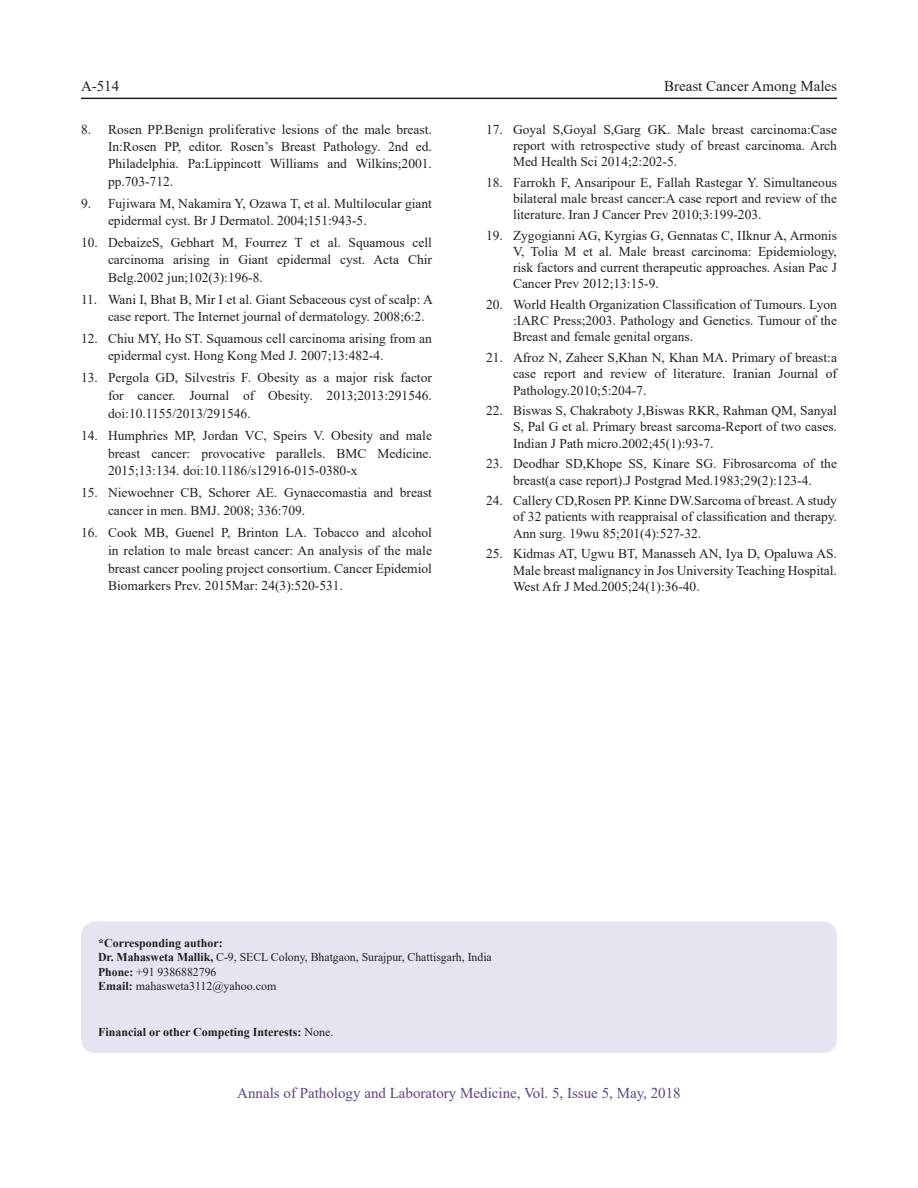
<style>
.page{position:relative;width:918px;height:1188px;background:#fff}
.page>*{position:absolute;margin:0;border:0;box-sizing:border-box;transform-origin:0 0}
.t1{font:15px "Times New Roman";color:#5d4481}
.t2{font:15px "Times New Roman";color:#231f20}
.Ref_Text_without_No{font:13.5px/16.2px "Times New Roman";color:#231f20;text-align:justify}
.Fotnote{font:12px/14.4px "Times New Roman";color:#231f20}
.Fotnote-2{font:700 12px "Times New Roman";color:#231f20}
.s1{font-weight:700}
.s2{font-weight:400}
</style>
<div class="page">
<hr style="left:81px;top:98px;width:756px;height:1px;background:#231f20">
<div style="left:82px;top:922px;width:754px;height:130px;background:#e7e3f1;border-radius:14px"></div>
<div style="left:81px;top:922px;width:756px;height:131px;border:2px solid #e7e3f1;border-radius:14px"></div>
<p class="t2" style="left:81px;top:76px;width:40px">A-514</p>
<p class="t2" style="left:664px;top:76px;width:174px">Breast Cancer Among Males</p>
<p class="Ref_Text_without_No" style="left:108px;top:120px;width:326px;line-height:17.4px;text-indent:-27px">8. Rosen PP.Benign proliferative lesions of the male breast.<br>In:Rosen PP, editor. Rosen’s Breast Pathology. 2nd ed.<br>Philadelphia. Pa:Lippincott Williams and Wilkins;2001. pp.703-712.</p>
<p class="Ref_Text_without_No" style="left:108px;top:194px;width:326px;line-height:17.4px;text-indent:-27px">9. Fujiwara M, Nakamira Y, Ozawa T, et al. Multilocular giant epidermal cyst. Br J Dermatol. 2004;151:943-5.</p>
<p class="Ref_Text_without_No" style="left:108px;top:233px;width:326px;line-height:17.4px;text-indent:-27px">10. DebaizeS, Gebhart M, Fourrez T et al. Squamous cell carcinoma arising in Giant epidermal cyst. Acta Chir Belg.2002 jun;102(3):196-8.</p>
<p class="Ref_Text_without_No" style="left:108px;top:290px;width:326px;line-height:17.4px;text-indent:-27px">11. Wani I, Bhat B, Mir I et al. Giant Sebaceous cyst of scalp: A case report. The Internet journal of dermatology. 2008;6:2.</p>
<p class="Ref_Text_without_No" style="left:108px;top:329px;width:326px;line-height:17.4px;text-indent:-27px">12. Chiu MY, Ho ST. Squamous cell carcinoma arising from an epidermal cyst. Hong Kong Med J. 2007;13:482-4.</p>
<p class="Ref_Text_without_No" style="left:108px;top:368px;width:326px;line-height:17.7px;text-indent:-27px">13. Pergola GD, Silvestris F. Obesity as a major risk factor for cancer. Journal of Obesity. 2013;2013:291546. doi:10.1155/2013/291546.</p>
<p class="Ref_Text_without_No" style="left:108px;top:426px;width:326px;line-height:17.7px;text-indent:-27px">14. Humphries MP, Jordan VC, Speirs V. Obesity and male breast cancer: provocative parallels. BMC Medicine.<br>2015;13:134. doi:10.1186/s12916-015-0380-x</p>
<p class="Ref_Text_without_No" style="left:108px;top:484px;width:326px;line-height:17.7px;text-indent:-27px">15. Niewoehner CB, Schorer AE. Gynaecomastia and breast cancer in men. BMJ. 2008; 336:709.</p>
<p class="Ref_Text_without_No" style="left:108px;top:524px;width:326px;line-height:17.7px;text-indent:-27px">16. Cook MB, Guenel P, Brinton LA. Tobacco and alcohol in relation to male breast cancer: An analysis of the male breast cancer pooling project consortium. Cancer Epidemiol Biomarkers Prev. 2015Mar: 24(3):520-531.</p>
<p class="Ref_Text_without_No" style="left:513px;top:121px;width:326px;text-indent:-27px">17. Goyal S,Goyal S,Garg GK. Male breast carcinoma:Case report with retrospective study of breast carcinoma. Arch Med Health Sci 2014;2:202-5.</p>
<p class="Ref_Text_without_No" style="left:513px;top:174px;width:326px;text-indent:-27px">18. Farrokh F, Ansaripour E, Fallah Rastegar Y. Simultaneous bilateral male breast cancer:A case report and review of the literature. Iran J Cancer Prev 2010;3:199-203.</p>
<p class="Ref_Text_without_No" style="left:513px;top:227px;width:326px;text-indent:-27px">19. Zygogianni AG, Kyrgias G, Gennatas C, IIknur A, Armonis V, Tolia M et al. Male breast carcinoma: Epidemiology, risk factors and current therapeutic approaches. Asian Pac J Cancer Prev 2012;13:15-9.</p>
<p class="Ref_Text_without_No" style="left:513px;top:296px;width:326px;text-indent:-27px">20. World Health Organization Classification of Tumours. Lyon :IARC Press;2003. Pathology and Genetics. Tumour of the Breast and female genital organs.</p>
<p class="Ref_Text_without_No" style="left:513px;top:349px;width:326px;text-indent:-27px">21. Afroz N, Zaheer S,Khan N, Khan MA. Primary of breast:a case report and review of literature. Iranian Journal of Pathology.2010;5:204-7.</p>
<p class="Ref_Text_without_No" style="left:513px;top:402px;width:325px;text-indent:-27px">22. Biswas S, Chakraboty J,Biswas RKR, Rahman QM, Sanyal S, Pal G et al. Primary breast sarcoma-Report of two cases.<br>Indian J Path micro.2002;45(1):93-7.</p>
<p class="Ref_Text_without_No" style="left:486px;top:455px;width:353px;text-align:center">23. Deodhar SD,Khope SS, Kinare SG. Fibrosarcoma of the breast(a case report).J Postgrad Med.1983;29(2):123-4.</p>
<p class="Ref_Text_without_No" style="left:513px;top:492px;width:325px;text-indent:-27px">24. Callery CD,Rosen PP. Kinne DW.Sarcoma of breast. A study of 32 patients with reappraisal of classification and therapy.<br>Ann surg. 19wu 85;201(4):527-32.</p>
<p class="Ref_Text_without_No" style="left:513px;top:545px;width:326px;text-indent:-27px">25. Kidmas AT, Ugwu BT, Manasseh AN, Iya D, Opaluwa AS.<br>Male breast malignancy in Jos University Teaching Hospital.<br>West Afr J Med.2005;24(1):36-40.</p>
<p class="Fotnote" style="left:98px;top:935px;width:395px"><span class="s1">*Corresponding author:<br>Dr. Mahasweta Mallik,</span> C-9, SECL Colony, Bhatgaon, Surajpur, Chattisgarh, India</p>
<p class="Fotnote" style="left:98px;top:964px;width:120px"><span class="s1">Phone:</span> +91 9386882796</p>
<p class="Fotnote" style="left:98px;top:978px;width:180px"><span class="s1">Email:</span> mahasweta3112@yahoo.com</p>
<p class="Fotnote-2" style="left:98px;top:1023px;width:237px">Financial or other Competing Interests: <span class="s2">None.</span></p>
<p class="t1" style="left:237px;top:1082px;width:445px">Annals of Pathology and Laboratory Medicine, Vol. 5, Issue 5, May, 2018</p>
</div>
